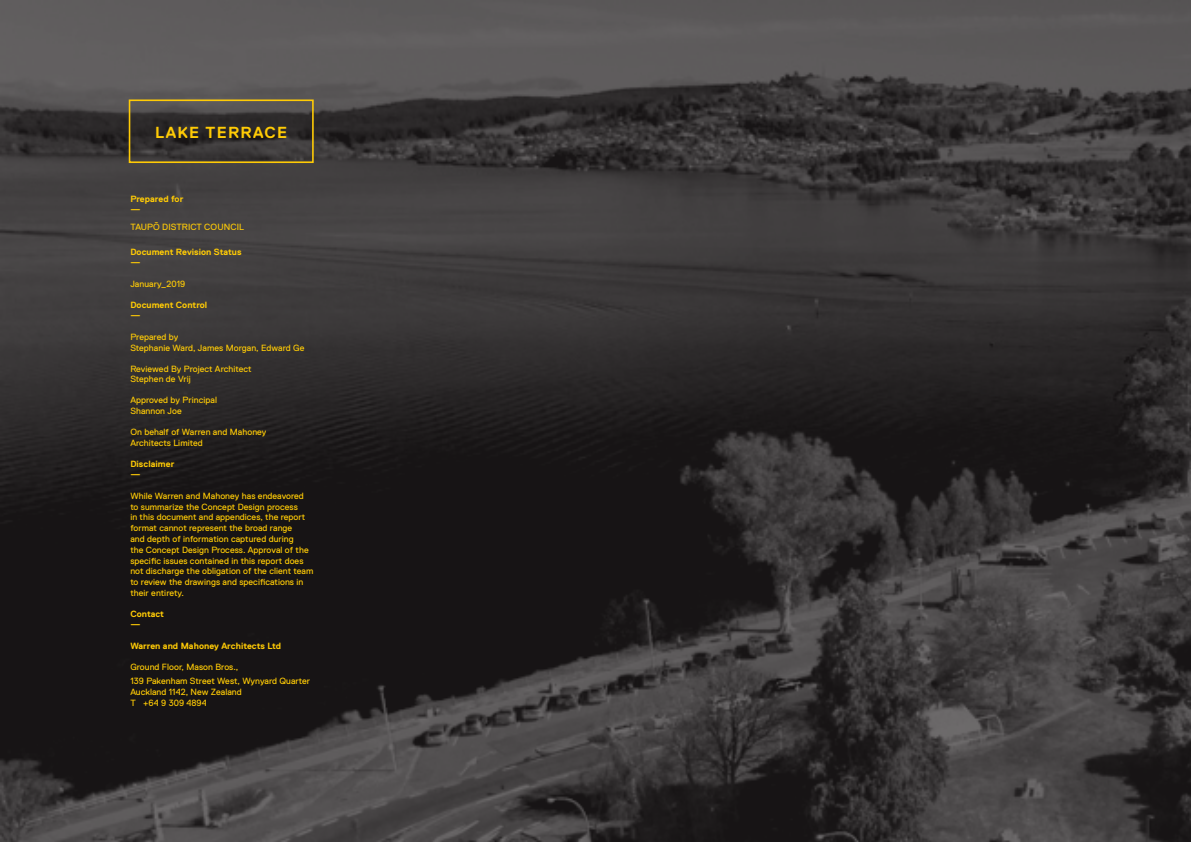
<style>
.page{position:relative;width:1191px;height:842px;background:#fff}
.page>*{position:absolute;margin:0;border:0;box-sizing:border-box;transform-origin:0 0}
.t1{font:700 16px "Replica Pro";letter-spacing:.08em;color:#ffcb05}
.t2{font:9px/10.8px "Replica Pro";letter-spacing:.005em;color:#ffcb05}
.t3{font:700 9px/10.1px "Replica Pro";letter-spacing:.005em;color:#ffcb05}
</style>
<div class="page">
<img style="left:0;top:0;width:1191px;height:842px">
<div style="left:129px;top:99px;width:185px;height:64px;border:2px solid #ffcb05"></div>
<h1 class="t1" style="left:155px;top:123px;width:133px">LAKE TERRACE</h1>
<p class="t3" style="left:130px;top:194px;width:55px">Prepared for —</p>
<p class="t2" style="left:130px;top:222px;width:115px">TAUPŌ DISTRICT COUNCIL</p>
<p class="t3" style="left:130px;top:247px;width:113px">Document Revision Status —</p>
<p class="t2" style="left:130px;top:278px;width:56px">January_2019</p>
<p class="t3" style="left:130px;top:300px;width:78px">Document Control —</p>
<p class="t2" style="left:130px;top:331px;width:176px">Prepared by<br>Stephanie Ward, James Morgan, Edward Ge</p>
<p class="t2" style="left:130px;top:363px;width:123px">Reviewed By Project Architect<br>Stephen de Vrij</p>
<p class="t2" style="left:130px;top:395px;width:88px">Approved by Principal<br>Shannon Joe</p>
<p class="t2" style="left:130px;top:427px;width:138px">On behalf of Warren and Mahoney<br>Architects Limited</p>
<p class="t3" style="left:130px;top:459px;width:46px">Disclaimer —</p>
<p class="t2" style="left:130px;top:490px;width:185px">While Warren and Mahoney has endeavored to summarize the Concept Design process<br>in this document and appendices, the report format cannot represent the broad range<br>and depth of information captured during<br>the Concept Design Process. Approval of the specific issues contained in this report does not discharge the obligation of the client team to review the drawings and specifications in their entirety.</p>
<p class="t3" style="left:130px;top:609px;width:35px">Contact —</p>
<p class="t3" style="left:130px;top:641px;width:152px">Warren and Mahoney Architects Ltd</p>
<p class="t2" style="left:130px;top:660px;width:181px;line-height:14.2px">Ground Floor, Mason Bros.,<br>139 Pakenham Street West, Wynyard Quarter</p>
<p class="t2" style="left:130px;top:686px;width:113px">Auckland 1142, New Zealand<br>T +64 9 309 4894</p>
</div>
